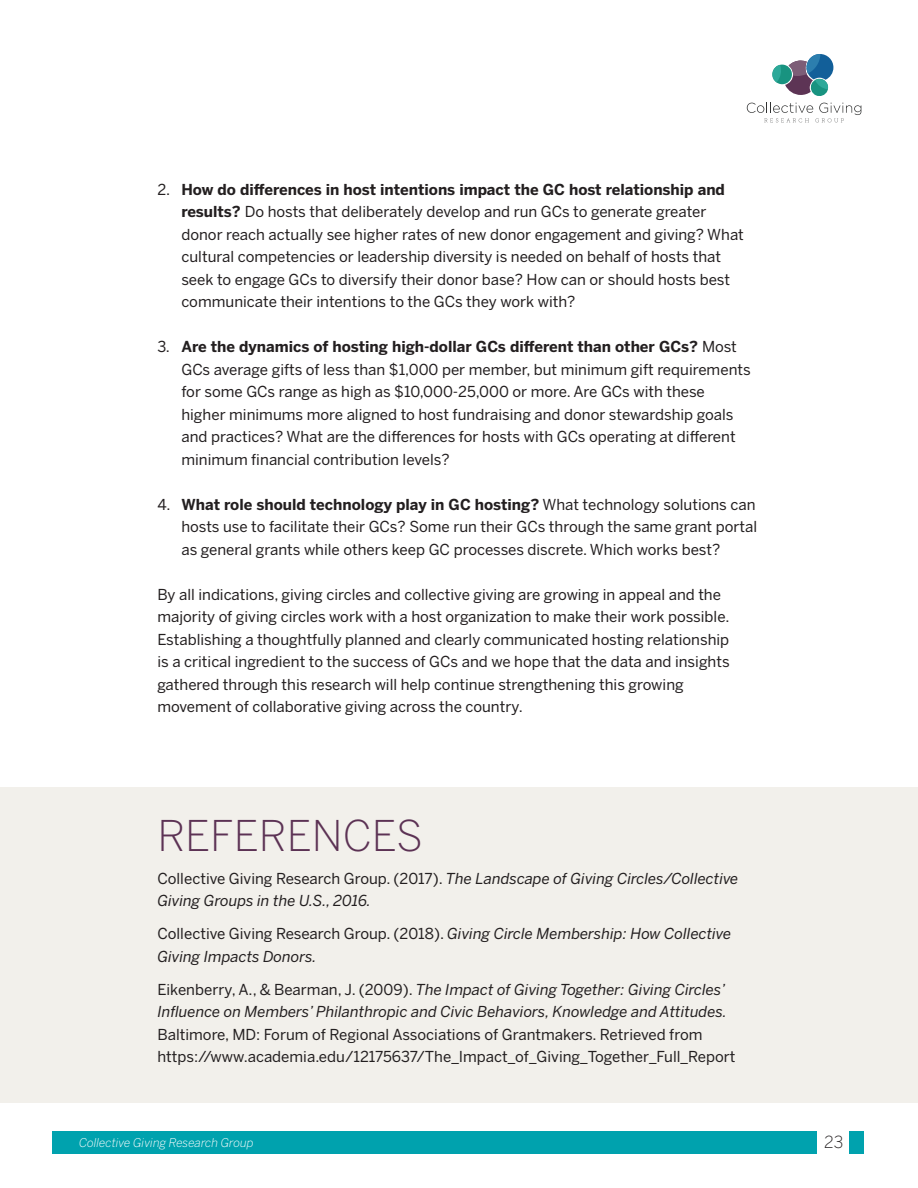
<style>
.page{position:relative;width:918px;height:1188px;background:#fff}
.page>*{position:absolute;margin:0;border:0;box-sizing:border-box;transform-origin:0 0}
.t1{font:300 42px "Benton Sans";color:#5c3254}
.t2{font:300 16.5px "Benton Sans";color:#231f20}
.t3{font:15px/22.5px "Benton Sans";color:#231f20}
.t4{font:italic 15px/22.5px "Benton Sans";color:#231f20}
.t5{font:italic 300 12px "Benton Sans";color:#fff}
.s1{font-weight:700}
.s2{font-style:normal}
</style>
<div class="page">
<div style="left:52px;top:1132px;width:766px;height:22px;background:#00a2ae"></div>
<div style="left:850px;top:1132px;width:14px;height:22px;background:#00a2ae"></div>
<svg style="left:747px;top:54px;width:114px;height:68px"></svg>
<div style="left:0;top:787px;width:918px;height:316px;background:#f2f0eb"></div>
<p class="t3" style="left:181px;top:178px;width:564px;text-indent:-24px">2. <span class="s1">How do diferences in host intentions impact the GC host relationship and results?</span> Do hosts that deliberately develop and run GCs to generate greater donor reach actually see higher rates of new donor engagement and giving? What cultural competencies or leadership diversity is needed on behalf of hosts that seek to engage GCs to diversify their donor base? How can or should hosts best communicate their intentions to the GCs they work with?</p>
<p class="t3" style="left:181px;top:336px;width:571px;text-indent:-24px">3. <span class="s1">Are the dynamics of hosting high-dollar GCs diferent than other GCs?</span> Most GCs average gifts of less than $1,000 per member, but minimum gift requirements for some GCs range as high as $10,000-25,000 or more. Are GCs with these higher minimums more aligned to host fundraising and donor stewardship goals and practices? What are the diferences for hosts with GCs operating at diferent minimum fnancial contribution levels?</p>
<p class="t3" style="left:181px;top:493px;width:577px;text-align:justify;text-indent:-24px">4. <span class="s1">What role should technology play in GC hosting?</span> What technology solutions can hosts use to facilitate their GCs? Some run their GCs through the same grant portal as general grants while others keep GC processes discrete. Which works best?</p>
<p class="t3" style="left:157px;top:583px;width:574px">By all indications, giving circles and collective giving are growing in appeal and the majority of giving circles work with a host organization to make their work possible.<br>Establishing a thoughtfully planned and clearly communicated hosting relationship is a critical ingredient to the success of GCs and we hope that the data and insights gathered through this research will help continue strengthening this growing movement of collaborative giving across the country.</p>
<h1 class="t1" style="left:157px;top:811px;width:267px">REFERENCES</h1>
<p class="t4" style="left:157px;top:867px;width:583px"><span class="s2">Collective Giving Research Group. (2017).</span> The Landscape of Giving Circles/Collective<br>Giving Groups in the U.S., 2016.</p>
<p class="t4" style="left:157px;top:923px;width:575px"><span class="s2">Collective Giving Research Group. (2018).</span> Giving Circle Membership: How Collective<br>Giving Impacts Donors.</p>
<p class="t4" style="left:157px;top:978px;width:571px"><span class="s2">Eikenberry, A., &amp; Bearman, J. (2009).</span> The Impact of Giving Together: Giving Circles’<br>Infuence on Members’ Philanthropic and Civic Behaviors, Knowledge and Attitudes.</p>
<p class="t3" style="left:157px;top:1023px;width:580px">Baltimore, MD: Forum of Regional Associations of Grantmakers. Retrieved from https://www.academia.edu/12175637/The_Impact_of_Giving_Together_Full_Report</p>
<p class="t5" style="left:79px;top:1136px;width:176px">Collective Giving Research Group</p>
<p class="t2" style="left:824px;top:1133px;width:21px">23</p>
</div>
